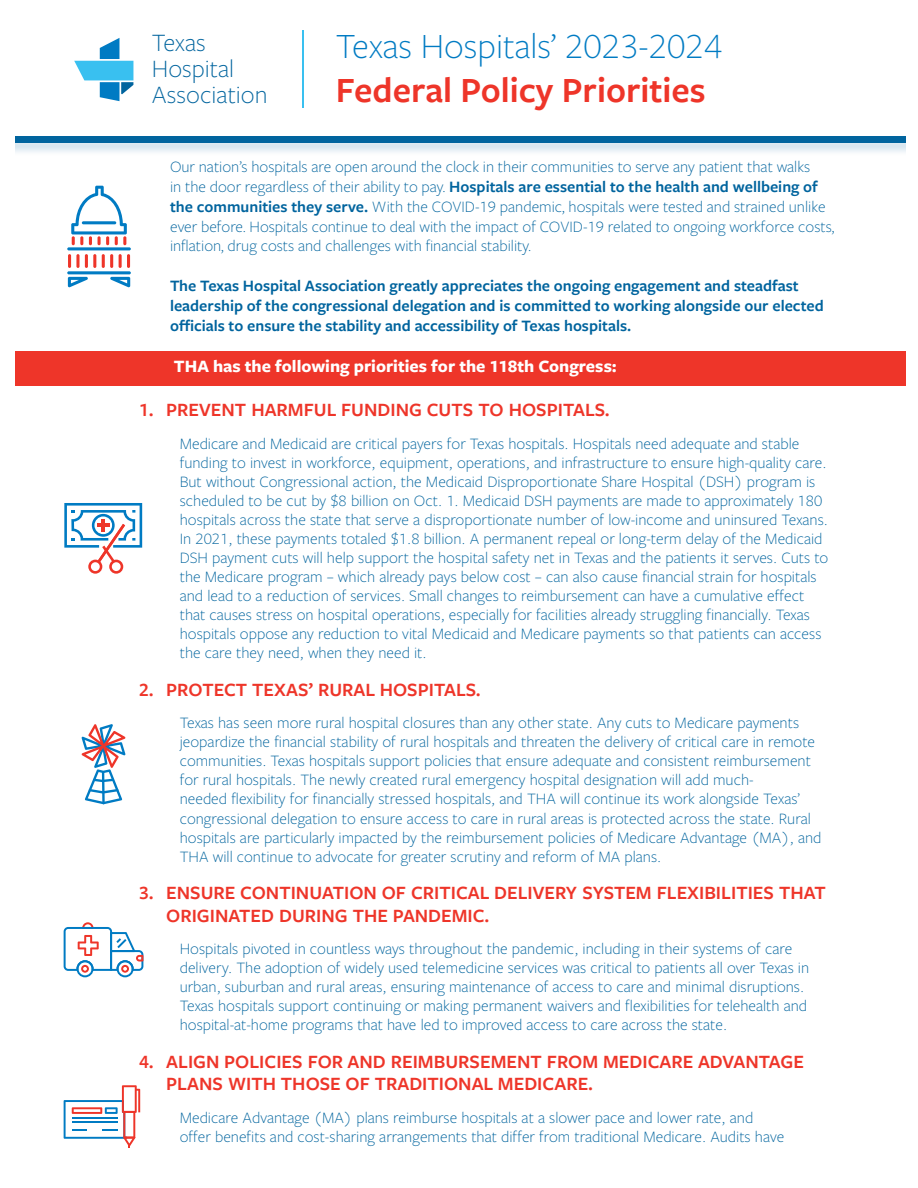
<style>
.page{position:relative;width:918px;height:1188px;background:#fff}
.page>*{position:absolute;margin:0;border:0;box-sizing:border-box;transform-origin:0 0}
.t1{font:300 36.75px "Freight Sans Pro";color:#007bc3}
.t2{font:600 36.75px "Freight Sans Pro";color:#ee3529}
._14_Subhead{font:300 25.95px/26px "Freight Sans Pro";color:#00649e}
.THA_Body{font:600 19.5px/22.5px "Freight Sans Pro";color:#ee3529}
.t3{font:700 18px "Freight Sans Pro";color:#fff}
.THA_Body-2{font:300 16.5px/19px "Freight Sans Pro";color:#00649e}
.t4{font:600 16.5px/19.8px "Freight Sans Pro";color:#00649e}
.s1{font-weight:600}
</style>
<div class="page">
<svg style="left:74px;top:38px;width:59px;height:63px"></svg>
<hr style="left:303px;top:30px;width:1px;height:77px;background:#39c0f0">
<div style="left:0;top:135px;width:918px;height:22px;background:#00649e;opacity:.24"></div>
<div style="left:0;top:136px;width:918px;height:6px;background:#00649e"></div>
<div style="left:0;top:351px;width:918px;height:35px;background:#ee3529"></div>
<hr style="left:67px;top:247px;width:64px;height:3px;background:#007bc3;border-radius:2px">
<hr style="left:67px;top:271px;width:64px;height:3px;background:#007bc3;border-radius:2px">
<hr style="left:68px;top:254px;width:3px;height:14px;background:#ee3529;border-radius:2px">
<svg style="left:76px;top:254px;width:4px;height:14px"></svg>
<hr style="left:85px;top:254px;width:3px;height:14px;background:#ee3529;border-radius:2px">
<hr style="left:93px;top:254px;width:3px;height:14px;background:#ee3529;border-radius:2px">
<hr style="left:102px;top:254px;width:3px;height:14px;background:#ee3529;border-radius:2px">
<hr style="left:110px;top:254px;width:3px;height:14px;background:#ee3529;border-radius:2px">
<hr style="left:119px;top:254px;width:3px;height:14px;background:#ee3529;border-radius:2px">
<hr style="left:127px;top:254px;width:3px;height:14px;background:#ee3529;border-radius:2px">
<svg style="left:110px;top:277px;width:20px;height:10px"></svg>
<svg style="left:68px;top:277px;width:20px;height:10px"></svg>
<svg style="left:71px;top:186px;width:56px;height:59px"></svg>
<svg style="left:64px;top:1085px;width:76px;height:63px"></svg>
<svg style="left:64px;top:503px;width:78px;height:71px"></svg>
<hr style="left:101px;top:519px;width:4px;height:13px;background:#ee3829">
<hr style="left:97px;top:523px;width:13px;height:4px;background:#ee3829">
<svg style="left:82px;top:724px;width:43px;height:80px"></svg>
<hr style="left:102px;top:771px;width:3px;height:33px;background:#007bc3">
<svg style="left:64px;top:922px;width:79px;height:55px"></svg>
<div style="left:0;top:0;width:15px;height:1188px;background:#fff"></div>
<div style="left:906px;top:0;width:12px;height:1188px;background:#fff"></div>
<p class="_14_Subhead" style="left:152px;top:29px;width:117px">Texas<br>Hospital<br>Association</p>
<p class="t1" style="left:336px;top:22px;width:388px">Texas Hospitals’ 2023-2024</p>
<p class="t2" style="left:336px;top:65px;width:371px">Federal Policy Priorities</p>
<p class="THA_Body-2" style="left:170px;top:156px;width:666px;line-height:19.8px">Our nation’s hospitals are open around the clock in their communities to serve any patient that walks<br>in the door regardless of their ability to pay. <span class="s1">Hospitals are essential to the health and wellbeing of the communities they serve.</span> With the COVID-19 pandemic, hospitals were tested and strained unlike ever before. Hospitals continue to deal with the impact of COVID-19 related to ongoing workforce costs, inflation, drug costs and challenges with financial stability.</p>
<p class="t4" style="left:170px;top:275px;width:655px">The Texas Hospital Association greatly appreciates the ongoing engagement and steadfast leadership of the congressional delegation and is committed to working alongside our elected officials to ensure the stability and accessibility of Texas hospitals.</p>
<p class="t3" style="left:174px;top:354px;width:445px">THA has the following priorities for the 118th Congress:</p>
<p class="THA_Body" style="left:139px;top:398px;width:472px">1. PREVENT HARMFUL FUNDING CUTS TO HOSPITALS.</p>
<p class="THA_Body-2" style="left:180px;top:433px;width:650px">Medicare and Medicaid are critical payers for Texas hospitals. Hospitals need adequate and stable funding to invest in workforce, equipment, operations, and infrastructure to ensure high-quality care.<br>But without Congressional action, the Medicaid Disproportionate Share Hospital (DSH) program is scheduled to be cut by $8 billion on Oct. 1. Medicaid DSH payments are made to approximately 180 hospitals across the state that serve a disproportionate number of low-income and uninsured Texans.<br>In 2021, these payments totaled $1.8 billion. A permanent repeal or long-term delay of the Medicaid DSH payment cuts will help support the hospital safety net in Texas and the patients it serves. Cuts to the Medicare program – which already pays below cost – can also cause financial strain for hospitals and lead to a reduction of services. Small changes to reimbursement can have a cumulative effect that causes stress on hospital operations, especially for facilities already struggling financially. Texas hospitals oppose any reduction to vital Medicaid and Medicare payments so that patients can access the care they need, when they need it.</p>
<p class="THA_Body" style="left:139px;top:677px;width:343px">2. PROTECT TEXAS’ RURAL HOSPITALS.</p>
<p class="THA_Body-2" style="left:180px;top:713px;width:643px">Texas has seen more rural hospital closures than any other state. Any cuts to Medicare payments jeopardize the financial stability of rural hospitals and threaten the delivery of critical care in remote communities. Texas hospitals support policies that ensure adequate and consistent reimbursement for rural hospitals. The newly created rural emergency hospital designation will add much-<br>needed flexibility for financially stressed hospitals, and THA will continue its work alongside Texas’ congressional delegation to ensure access to care in rural areas is protected across the state. Rural hospitals are particularly impacted by the reimbursement policies of Medicare Advantage (MA), and THA will continue to advocate for greater scrutiny and reform of MA plans.</p>
<p class="THA_Body" style="left:166px;top:881px;width:661px;text-indent:-27px">3. ENSURE CONTINUATION OF CRITICAL DELIVERY SYSTEM FLEXIBILITIES THAT<br>ORIGINATED DURING THE PANDEMIC.</p>
<p class="THA_Body-2" style="left:180px;top:939px;width:631px">Hospitals pivoted in countless ways throughout the pandemic, including in their systems of care delivery. The adoption of widely used telemedicine services was critical to patients all over Texas in urban, suburban and rural areas, ensuring maintenance of access to care and minimal disruptions.<br>Texas hospitals support continuing or making permanent waivers and flexibilities for telehealth and hospital-at-home programs that have led to improved access to care across the state.</p>
<p class="THA_Body" style="left:166px;top:1050px;width:639px;text-indent:-27px">4. ALIGN POLICIES FOR AND REIMBURSEMENT FROM MEDICARE ADVANTAGE<br>PLANS WITH THOSE OF TRADITIONAL MEDICARE.</p>
<p class="THA_Body-2" style="left:180px;top:1107px;width:606px">Medicare Advantage (MA) plans reimburse hospitals at a slower pace and lower rate, and offer benefits and cost-sharing arrangements that differ from traditional Medicare. Audits have</p>
</div>
